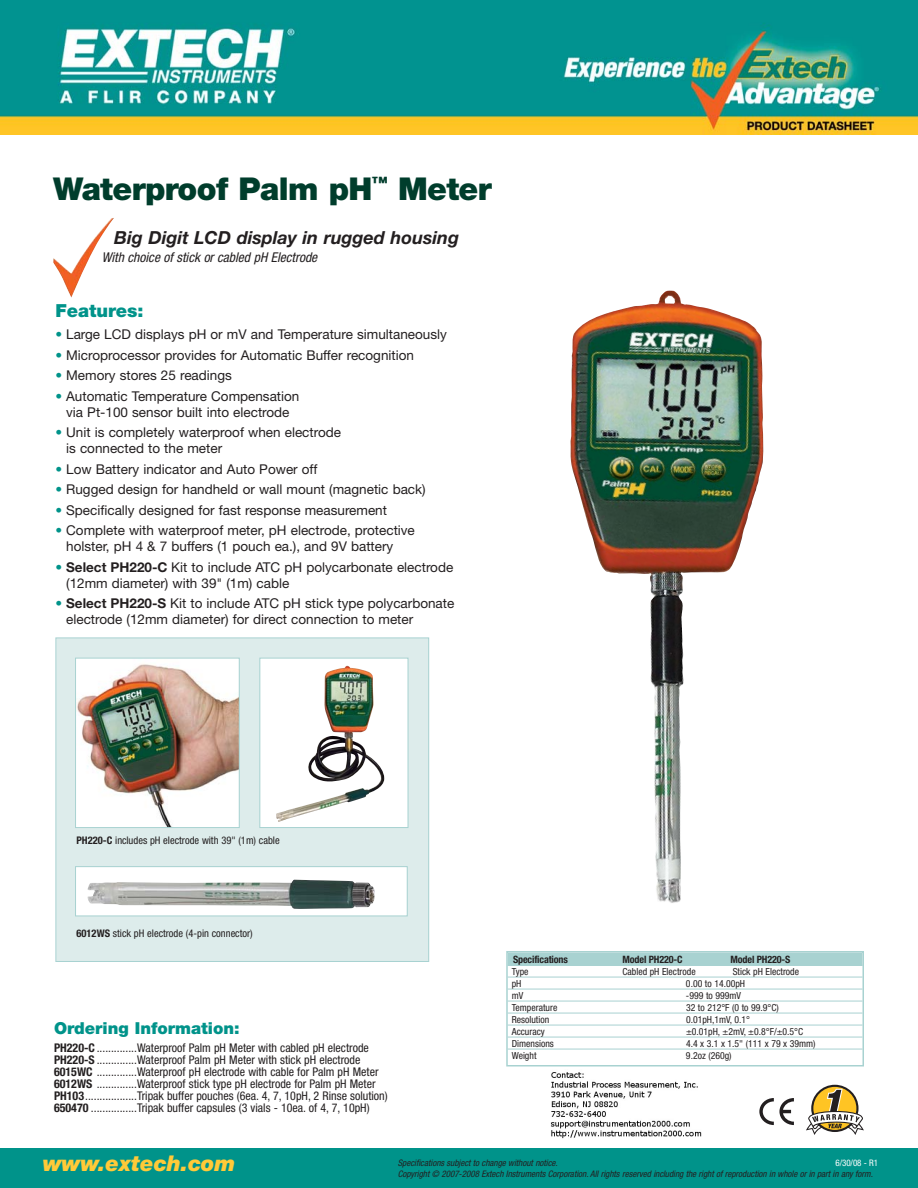
<style>
.page{position:relative;width:918px;height:1188px;background:#fff}
.page>*{position:absolute;margin:0;border:0;box-sizing:border-box;transform-origin:0 0}
.t1{font:900 31.5px "Helvetica Neue LT";letter-spacing:-.02em;color:#003d2c}
.t2{font:italic 900 21.75px "Helvetica Neue LT";color:#ffca38}
.t3{font:italic 700 18px "Helvetica Neue LT";color:#231f20}
.t4{font:900 18px "Helvetica Neue LT";color:#00938a}
.t5{font:900 16.5px "Helvetica Neue LT";color:#00938a}
.t6{font:13.5px/15.8px "Helvetica Neue LT";color:#231f20}
.t7{font:italic condensed 13.5px "Helvetica Neue LT";color:#231f20}
.t8{font:condensed 12px/12px "Helvetica Neue LT";color:#231f20}
.t9{font:condensed 10.5px "Helvetica Neue LT";color:#231f20}
.t10{font:700 condensed 10.2px "Helvetica Neue LT";letter-spacing:-.015em;color:#231f20}
.t11{font:condensed 9.75px "Helvetica Neue LT";color:#231f20}
.t12{font:italic condensed 9px "Helvetica Neue LT";color:#231f20}
.t13{font:condensed 9px "Helvetica Neue LT";color:#fff}
.s1{color:#00938a}
.s2{font-weight:700}
</style>
<div class="page">
<div style="left:56px;top:638px;width:372px;height:323px;background:#ddeceb"></div>
<div style="left:56px;top:638px;width:373px;height:324px;border:1px solid #a8d2d1"></div>
<div style="left:0;top:1148px;width:918px;height:40px;background:#00938a"></div>
<img style="left:53px;top:218px;width:61px;height:80px">
<svg style="left:806px;top:1085px;width:58px;height:50px"></svg>
<svg style="left:759px;top:1098px;width:35px;height:27px"></svg>
<div style="left:506px;top:951px;width:358px;height:115px;border:2px solid #a8d2d1"></div>
<div style="left:508px;top:952px;width:354px;height:14px;background:#a8d2d1"></div>
<hr style="left:508px;top:977px;width:354px;height:1px;background:#a8d2d1">
<hr style="left:508px;top:989px;width:354px;height:1px;background:#a8d2d1">
<hr style="left:508px;top:1001px;width:354px;height:1px;background:#a8d2d1">
<hr style="left:508px;top:1013px;width:354px;height:1px;background:#a8d2d1">
<hr style="left:508px;top:1025px;width:354px;height:1px;background:#a8d2d1">
<hr style="left:508px;top:1037px;width:354px;height:1px;background:#a8d2d1">
<hr style="left:508px;top:1049px;width:354px;height:1px;background:#a8d2d1">
<div style="left:260px;top:658px;width:148px;height:169px;background:#fff"></div>
<img style="left:276px;top:666px;width:109px;height:156px">
<div style="left:259px;top:658px;width:149px;height:170px;border:1px solid #a8d2d1"></div>
<img style="left:570px;top:290px;width:194px;height:613px">
<img style="left:77px;top:660px;width:161px;height:166px">
<div style="left:75px;top:658px;width:165px;height:170px;border:1px solid #a8d2d1"></div>
<div style="left:76px;top:867px;width:331px;height:49px;background:#fff"></div>
<img style="left:87px;top:880px;width:288px;height:29px">
<div style="left:75px;top:866px;width:333px;height:50px;border:1px solid #a8d2d1"></div>
<img style="left:0;top:0;width:918px;height:135px">
<img style="left:550px;top:1072px;width:152px;height:67px">
<h1 class="t1" style="left:53px;top:177px;width:440px">Waterproof Palm pH<sup>™</sup> Meter</h1>
<h3 class="t3" style="left:114px;top:231px;width:346px">Big Digit LCD display in rugged housing</h3>
<p class="t7" style="left:102px;top:252px;width:217px">With choice of stick or cabled pH Electrode</p>
<h3 class="t4" style="left:55px;top:304px;width:90px">Features:</h3>
<p class="t6" style="left:55px;top:328px;width:393px"><span class="s1">•</span> Large LCD displays pH or mV and Temperature simultaneously</p>
<p class="t6" style="left:55px;top:348px;width:360px"><span class="s1">•</span> Microprocessor provides for Automatic Buffer recognition</p>
<p class="t6" style="left:55px;top:369px;width:178px"><span class="s1">•</span> Memory stores 25 readings</p>
<p class="t6" style="left:55px;top:390px;width:245px;text-align:center"><span class="s1">•</span> Automatic Temperature Compensation via Pt-100 sensor built into electrode</p>
<p class="t6" style="left:66px;top:426px;width:276px;text-indent:-11px"><span class="s1">•</span> Unit is completely waterproof when electrode is connected to the meter</p>
<p class="t6" style="left:56px;top:462px;width:263px"><span class="s1">•</span> Low Battery indicator and Auto Power off</p>
<p class="t6" style="left:56px;top:483px;width:372px"><span class="s1">•</span> Rugged design for handheld or wall mount (magnetic back)</p>
<p class="t6" style="left:56px;top:504px;width:333px"><span class="s1">•</span> Specifically designed for fast response measurement</p>
<p class="t6" style="left:66px;top:524px;width:350px;text-indent:-11px"><span class="s1">•</span> Complete with waterproof meter, pH electrode, protective holster, pH 4 &amp; 7 buffers (1 pouch ea.), and 9V battery</p>
<p class="t6" style="left:66px;top:561px;width:389px;text-indent:-11px"><span class="s1">•</span> <span class="s2">Select PH220-C</span> Kit to include ATC pH polycarbonate electrode (12mm diameter) with 39" (1m) cable</p>
<p class="t6" style="left:66px;top:597px;width:390px;text-indent:-11px"><span class="s1">•</span> <span class="s2">Select PH220-S</span> Kit to include ATC pH stick type polycarbonate electrode (12mm diameter) for direct connection to meter</p>
<p class="t9" style="left:77px;top:836px;width:205px"><span class="s2">PH220-C</span> includes pH electrode with 39" (1m) cable</p>
<p class="t9" style="left:77px;top:929px;width:178px"><span class="s2">6012WS</span> stick pH electrode (4-pin connector)</p>
<p class="t5" style="left:54px;top:1023px;width:187px">Ordering Information:</p>
<p class="t8" style="left:54px;top:1043px;width:335px"><span class="s2">PH220-C</span> ..............Waterproof Palm pH Meter with cabled pH electrode <span class="s2">PH220-S</span> ..............Waterproof Palm pH Meter with stick pH electrode <span class="s2">6015WC</span> ..............Waterproof pH electrode with cable for Palm pH Meter <span class="s2">6012WS</span> ..............Waterproof stick type pH electrode for Palm pH Meter <span class="s2">PH103</span>..................Tripak buffer pouches (6ea. 4, 7, 10pH, 2 Rinse solution)<br><span class="s2">650470</span> ................Tripak buffer capsules (3 vials - 10ea. of 4, 7, 10pH)</p>
<p class="t10" style="left:513px;top:956px;width:57px">Specifications</p>
<p class="t10" style="left:623px;top:956px;width:62px">Model PH220-C</p>
<p class="t10" style="left:731px;top:956px;width:61px">Model PH220-S</p>
<p class="t11" style="left:512px;top:968px;width:18px">Type</p>
<p class="t11" style="left:623px;top:968px;width:75px">Cabled pH Electrode</p>
<p class="t11" style="left:733px;top:968px;width:68px">Stick pH Electrode</p>
<p class="t11" style="left:512px;top:980px;width:11px">pH</p>
<p class="t11" style="left:686px;top:980px;width:61px">0.00 to 14.00pH</p>
<p class="t11" style="left:512px;top:992px;width:13px">mV</p>
<p class="t11" style="left:686px;top:992px;width:57px">-999 to 999mV</p>
<p class="t11" style="left:512px;top:1004px;width:47px">Temperature</p>
<p class="t11" style="left:686px;top:1004px;width:94px">32 to 212°F (0 to 99.9°C)</p>
<p class="t11" style="left:512px;top:1016px;width:39px">Resolution</p>
<p class="t11" style="left:686px;top:1016px;width:65px">0.01pH,1mV, 0.1°</p>
<p class="t11" style="left:512px;top:1028px;width:34px">Accuracy</p>
<p class="t11" style="left:686px;top:1028px;width:119px">±0.01pH, ±2mV, ±0.8°F/±0.5°C</p>
<p class="t11" style="left:512px;top:1040px;width:44px">Dimensions</p>
<p class="t11" style="left:686px;top:1040px;width:131px">4.4 x 3.1 x 1.5" (111 x 79 x 39mm)</p>
<p class="t11" style="left:512px;top:1052px;width:26px">Weight</p>
<p class="t11" style="left:686px;top:1052px;width:47px">9.2oz (260g)</p>
<h2 class="t2" style="left:43px;top:1156px;width:194px">www.extech.com</h2>
<p class="t12" style="left:398px;top:1160px;width:161px">Specifications subject to change without notice.</p>
<p class="t13" style="left:835px;top:1160px;width:44px">6/30/08 - R1</p>
<p class="t12" style="left:398px;top:1171px;width:477px">Copyright © 2007-2008 Extech Instruments Corporation. All rights reserved including the right of reproduction in whole or in part in any form.</p>
</div>
